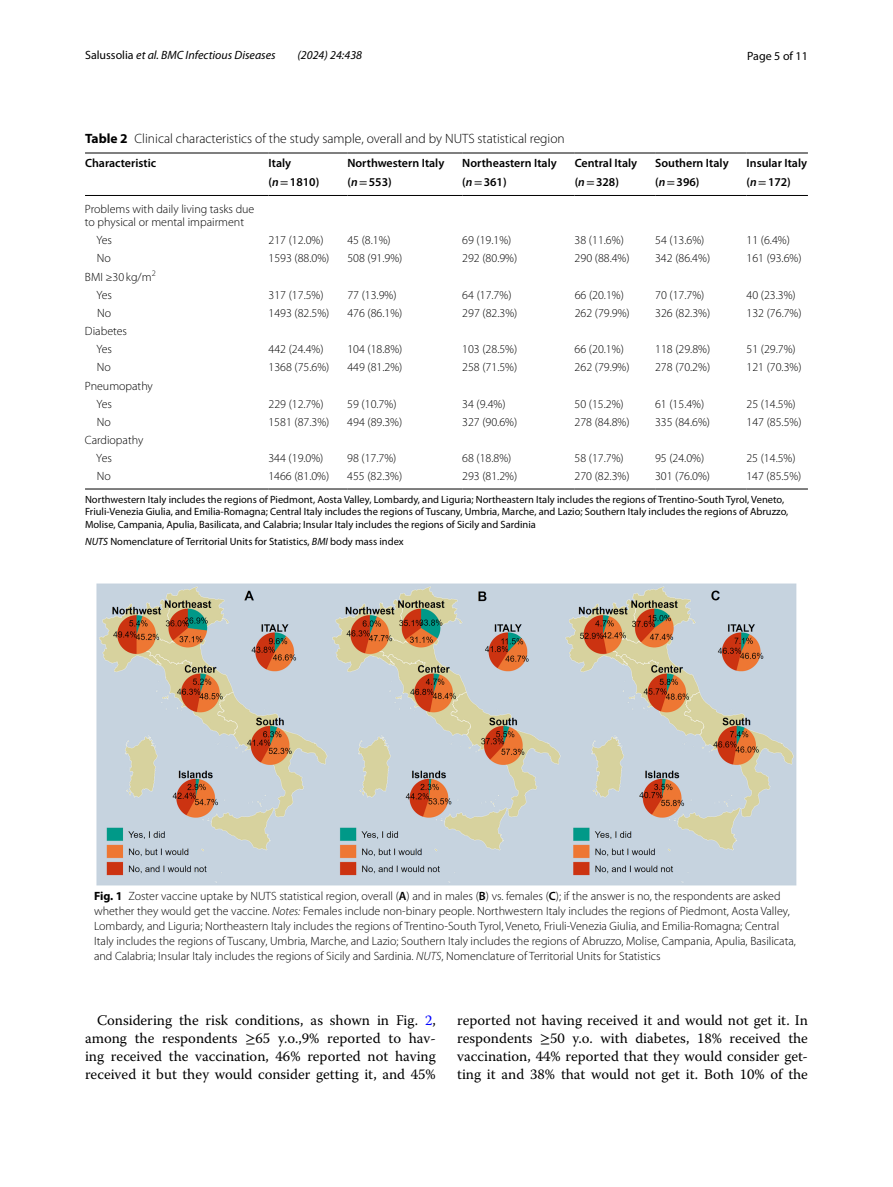
<style>
.page{position:relative;width:893px;height:1187px;background:#fff}
.page>*{position:absolute;margin:0;border:0;box-sizing:border-box;transform-origin:0 0}
.t1{font:14.7px/18px "Warnock Pro";color:#000;text-align:justify}
.t2{font:300 13.5px "Myriad Pro";color:#000}
.t3{font:300 12px/18.1px "Myriad Pro";color:#000}
.t4{font:600 12px "Myriad Pro";color:#000}
.t5{font:italic 12px "Myriad Pro";color:#000}
.t6{font:12px "Myriad Pro";color:#000}
.t7{font:10.5px/12.8px "Myriad Pro";color:#000}
.s1{font-style:normal}
.s2{font-weight:700}
.s3{font-style:italic}
.s4{font-family:"STIX";font-weight:400}
.s5{font-weight:600}
.s6{color:#00f}
.s7{font-family:"STIX"}
</style>
<div class="page">
<hr style="left:85px;top:153px;width:184px;height:1px;background:#000">
<hr style="left:85px;top:195px;width:184px;height:1px;background:#000">
<hr style="left:269px;top:153px;width:78px;height:1px;background:#000">
<hr style="left:347px;top:153px;width:115px;height:1px;background:#000">
<hr style="left:462px;top:153px;width:113px;height:1px;background:#000">
<hr style="left:575px;top:153px;width:80px;height:1px;background:#000">
<hr style="left:655px;top:153px;width:92px;height:1px;background:#000">
<hr style="left:747px;top:153px;width:61px;height:1px;background:#000">
<hr style="left:269px;top:195px;width:78px;height:1px;background:#000">
<hr style="left:347px;top:195px;width:115px;height:1px;background:#000">
<hr style="left:462px;top:195px;width:113px;height:1px;background:#000">
<hr style="left:575px;top:195px;width:80px;height:1px;background:#000">
<hr style="left:655px;top:195px;width:92px;height:1px;background:#000">
<hr style="left:747px;top:195px;width:61px;height:1px;background:#000">
<hr style="left:85px;top:488px;width:184px;height:1px;background:#000">
<hr style="left:269px;top:488px;width:78px;height:1px;background:#000">
<hr style="left:347px;top:488px;width:115px;height:1px;background:#000">
<hr style="left:462px;top:488px;width:113px;height:1px;background:#000">
<hr style="left:575px;top:488px;width:80px;height:1px;background:#000">
<hr style="left:655px;top:488px;width:92px;height:1px;background:#000">
<hr style="left:747px;top:488px;width:61px;height:1px;background:#000">
<img style="left:96px;top:583px;width:701px;height:302px">
<p class="t5" style="left:85px;top:48px;width:192px"><span class="s1">Salussolia</span> et al. BMC Infectious Diseases</p>
<p class="t5" style="left:298px;top:48px;width:66px">(2024) 24:438</p>
<p class="t6" style="left:747px;top:48px;width:62px">Page 5 of 11</p>
<p class="t2" style="left:85px;top:131px;width:481px"><span class="s2">Table 2</span> Clinical characteristics of the study sample, overall and by NUTS statistical region</p>
<p class="t4" style="left:85px;top:156px;width:73px">Characteristic</p>
<p class="t4" style="left:269px;top:156px;width:24px">Italy</p>
<p class="t4" style="left:347px;top:156px;width:98px">Northwestern Italy</p>
<p class="t4" style="left:462px;top:156px;width:96px">Northeastern Italy</p>
<p class="t4" style="left:575px;top:156px;width:64px">Central Italy</p>
<p class="t4" style="left:655px;top:156px;width:75px">Southern Italy</p>
<p class="t4" style="left:747px;top:156px;width:62px">Insular Italy</p>
<p class="t4" style="left:269px;top:174px;width:52px">(<span class="s3">n</span><span class="s4">=</span>1810)</p>
<p class="t4" style="left:347px;top:174px;width:46px">(<span class="s3">n</span><span class="s4">=</span>553)</p>
<p class="t4" style="left:462px;top:174px;width:46px">(<span class="s3">n</span><span class="s4">=</span>361)</p>
<p class="t4" style="left:575px;top:174px;width:46px">(<span class="s3">n</span><span class="s4">=</span>328)</p>
<p class="t4" style="left:655px;top:174px;width:46px">(<span class="s3">n</span><span class="s4">=</span>396)</p>
<p class="t4" style="left:747px;top:174px;width:46px">(<span class="s3">n</span><span class="s4">=</span>172)</p>
<p class="t3" style="left:85px;top:202px;width:171px;line-height:13.5px">Problems with daily living tasks due to physical or mental impairment</p>
<p class="t3" style="left:96px;top:231px;width:17px">Yes</p>
<p class="t3" style="left:269px;top:231px;width:57px">217 (12.0%)</p>
<p class="t3" style="left:347px;top:231px;width:45px">45 (8.1%)</p>
<p class="t3" style="left:462px;top:231px;width:51px">69 (19.1%)</p>
<p class="t3" style="left:575px;top:231px;width:51px">38 (11.6%)</p>
<p class="t3" style="left:655px;top:231px;width:51px">54 (13.6%)</p>
<p class="t3" style="left:746px;top:231px;width:45px">11 (6.4%)</p>
<p class="t3" style="left:97px;top:249px;width:16px">No</p>
<p class="t3" style="left:268px;top:249px;width:62px">1593 (88.0%)</p>
<p class="t3" style="left:347px;top:249px;width:57px">508 (91.9%)</p>
<p class="t3" style="left:462px;top:249px;width:57px">292 (80.9%)</p>
<p class="t3" style="left:575px;top:249px;width:57px">290 (88.4%)</p>
<p class="t3" style="left:655px;top:249px;width:57px">342 (86.4%)</p>
<p class="t3" style="left:746px;top:249px;width:57px">161 (93.6%)</p>
<p class="t3" style="left:96px;top:268px;width:61px;text-indent:-11px">BMI ≥30 kg/m<sup>2<br></sup>Yes</p>
<p class="t3" style="left:269px;top:286px;width:57px">317 (17.5%)</p>
<p class="t3" style="left:347px;top:286px;width:51px">77 (13.9%)</p>
<p class="t3" style="left:462px;top:286px;width:51px">64 (17.7%)</p>
<p class="t3" style="left:575px;top:286px;width:51px">66 (20.1%)</p>
<p class="t3" style="left:655px;top:286px;width:51px">70 (17.7%)</p>
<p class="t3" style="left:747px;top:286px;width:51px">40 (23.3%)</p>
<p class="t3" style="left:97px;top:304px;width:16px">No</p>
<p class="t3" style="left:269px;top:304px;width:62px">1493 (82.5%)</p>
<p class="t3" style="left:347px;top:304px;width:57px">476 (86.1%)</p>
<p class="t3" style="left:462px;top:304px;width:57px">297 (82.3%)</p>
<p class="t3" style="left:575px;top:304px;width:57px">262 (79.9%)</p>
<p class="t3" style="left:655px;top:304px;width:57px">326 (82.3%)</p>
<p class="t3" style="left:747px;top:304px;width:57px">132 (76.7%)</p>
<p class="t3" style="left:85px;top:322px;width:44px;text-align:center">Diabetes<br>Yes</p>
<p class="t3" style="left:269px;top:340px;width:57px">442 (24.4%)</p>
<p class="t3" style="left:347px;top:340px;width:57px">104 (18.8%)</p>
<p class="t3" style="left:462px;top:340px;width:57px">103 (28.5%)</p>
<p class="t3" style="left:575px;top:340px;width:51px">66 (20.1%)</p>
<p class="t3" style="left:655px;top:340px;width:57px">118 (29.8%)</p>
<p class="t3" style="left:746px;top:340px;width:51px">51 (29.7%)</p>
<p class="t3" style="left:97px;top:358px;width:16px">No</p>
<p class="t3" style="left:268px;top:358px;width:62px">1368 (75.6%)</p>
<p class="t3" style="left:347px;top:358px;width:57px">449 (81.2%)</p>
<p class="t3" style="left:462px;top:358px;width:57px">258 (71.5%)</p>
<p class="t3" style="left:575px;top:358px;width:57px">262 (79.9%)</p>
<p class="t3" style="left:655px;top:358px;width:57px">278 (70.2%)</p>
<p class="t3" style="left:746px;top:358px;width:57px">121 (70.3%)</p>
<p class="t3" style="left:96px;top:376px;width:58px;text-indent:-11px">Pneumopathy<br>Yes</p>
<p class="t3" style="left:268px;top:395px;width:57px">229 (12.7%)</p>
<p class="t3" style="left:347px;top:395px;width:51px">59 (10.7%)</p>
<p class="t3" style="left:462px;top:395px;width:45px">34 (9.4%)</p>
<p class="t3" style="left:575px;top:395px;width:51px">50 (15.2%)</p>
<p class="t3" style="left:655px;top:395px;width:51px">61 (15.4%)</p>
<p class="t3" style="left:746px;top:395px;width:51px">25 (14.5%)</p>
<p class="t3" style="left:97px;top:413px;width:16px">No</p>
<p class="t3" style="left:268px;top:413px;width:62px">1581 (87.3%)</p>
<p class="t3" style="left:347px;top:413px;width:57px">494 (89.3%)</p>
<p class="t3" style="left:462px;top:413px;width:57px">327 (90.6%)</p>
<p class="t3" style="left:575px;top:413px;width:57px">278 (84.8%)</p>
<p class="t3" style="left:655px;top:413px;width:57px">335 (84.6%)</p>
<p class="t3" style="left:746px;top:413px;width:57px">147 (85.5%)</p>
<p class="t3" style="left:96px;top:431px;width:49px;text-indent:-11px">Cardiopathy<br>Yes</p>
<p class="t3" style="left:268px;top:449px;width:57px">344 (19.0%)</p>
<p class="t3" style="left:347px;top:449px;width:51px">98 (17.7%)</p>
<p class="t3" style="left:462px;top:449px;width:51px">68 (18.8%)</p>
<p class="t3" style="left:574px;top:449px;width:51px">58 (17.7%)</p>
<p class="t3" style="left:655px;top:449px;width:51px">95 (24.0%)</p>
<p class="t3" style="left:746px;top:449px;width:51px">25 (14.5%)</p>
<p class="t3" style="left:97px;top:467px;width:16px">No</p>
<p class="t3" style="left:268px;top:467px;width:62px">1466 (81.0%)</p>
<p class="t3" style="left:347px;top:467px;width:57px">455 (82.3%)</p>
<p class="t3" style="left:462px;top:467px;width:57px">293 (81.2%)</p>
<p class="t3" style="left:574px;top:467px;width:57px">270 (82.3%)</p>
<p class="t3" style="left:655px;top:467px;width:57px">301 (76.0%)</p>
<p class="t3" style="left:746px;top:467px;width:57px">147 (85.5%)</p>
<p class="t7" style="left:85px;top:492px;width:705px">Northwestern Italy includes the regions of Piedmont, Aosta Valley, Lombardy, and Liguria; Northeastern Italy includes the regions of Trentino-South Tyrol, Veneto,<br>Friuli-Venezia Giulia, and Emilia-Romagna; Central Italy includes the regions of Tuscany, Umbria, Marche, and Lazio; Southern Italy includes the regions of Abruzzo,<br>Molise, Campania, Apulia, Basilicata, and Calabria; Insular Italy includes the regions of Sicily and Sardinia</p>
<p class="t7" style="left:85px;top:535px;width:320px"><span class="s3">NUTS</span> Nomenclature of Territorial Units for Statistics, <span class="s3">BMI</span> body mass index</p>
<p class="t3" style="left:94px;top:889px;width:703px;line-height:15px"><span class="s2">Fig. 1</span> Zoster vaccine uptake by NUTS statistical region, overall (<span class="s5">A</span>) and in males (<span class="s5">B</span>) vs. females (<span class="s5">C</span>); if the answer is no, the respondents are asked whether they would get the vaccine. <span class="s3">Notes:</span> Females include non-binary people. Northwestern Italy includes the regions of Piedmont, Aosta Valley, Lombardy, and Liguria; Northeastern Italy includes the regions of Trentino-South Tyrol, Veneto, Friuli-Venezia Giulia, and Emilia-Romagna; Central Italy includes the regions of Tuscany, Umbria, Marche, and Lazio; Southern Italy includes the regions of Abruzzo, Molise, Campania, Apulia, Basilicata, and Calabria; Insular Italy includes the regions of Sicily and Sardinia. <span class="s3">NUTS</span>, Nomenclature of Territorial Units for Statistics</p>
<p class="t1" style="left:85px;top:1010px;width:352px;text-indent:12px">Considering the risk conditions, as shown in Fig. <span class="s6">2</span>, among the respondents <span class="s7">≥</span>65 y.o.,9% reported to hav&shy;ing received the vaccination, 46% reported not having received it but they would consider getting it, and 45%</p>
<p class="t1" style="left:457px;top:1010px;width:352px">reported not having received it and would not get it. In respondents <span class="s7">≥</span>50 y.o. with diabetes, 18% received the vaccination, 44% reported that they would consider get&shy;ting it and 38% that would not get it. Both 10% of the</p>
</div>
